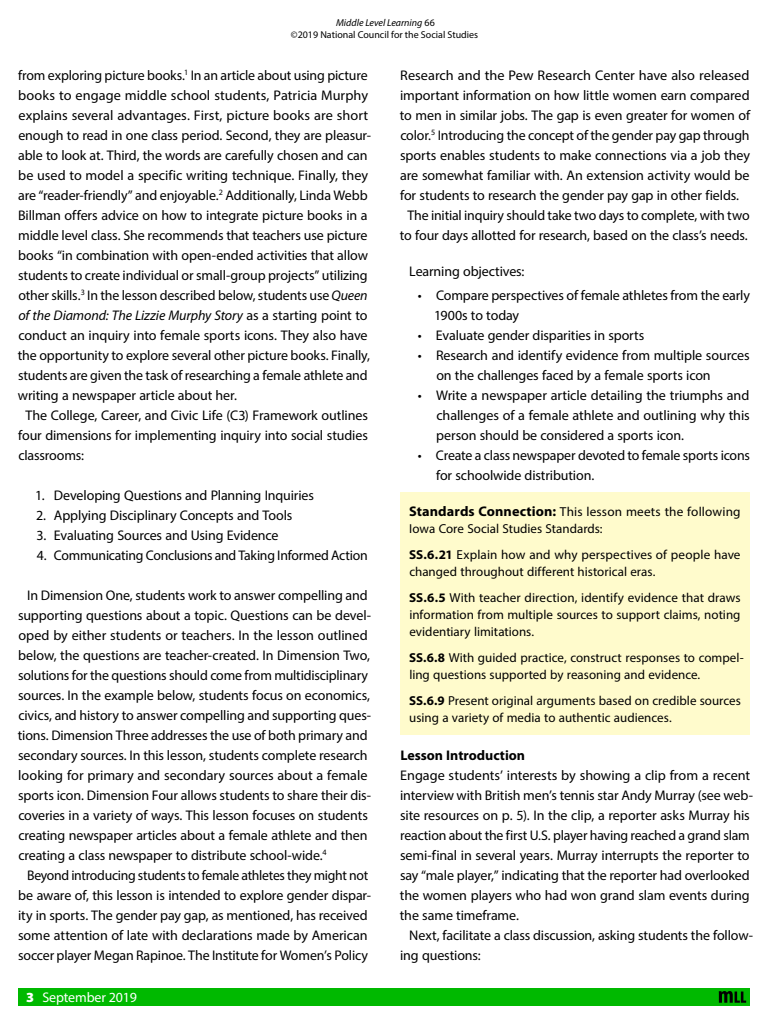
<style>
.page{position:relative;width:768px;height:1024px;background:#fff}
.page>*{position:absolute;margin:0;border:0;box-sizing:border-box;transform-origin:0 0}
.t1{font:14px/20px "Myriad Pro";letter-spacing:-.01em;color:#000}
.t2{font:italic 14px "Myriad Pro";letter-spacing:-.01em;color:#000}
.t3{font:700 14px "Myriad Pro";color:#000}
.t4{font:14px "Myriad Pro";letter-spacing:-.01em;color:#fff}
.t5{font:13px/17px "Myriad Pro";letter-spacing:.005em;color:#000}
.t6{font:10px/12px "Myriad Pro";color:#000;text-align:center}
.s1{font-style:italic}
.s2{font-style:normal}
.s3{font-weight:900}
.s4{font-weight:700;font-size:14px}
.s5{font-weight:700}
</style>
<div class="page">
<div style="left:630px;top:988px;width:120px;height:18px;background:#00b900"></div>
<div style="left:18px;top:988px;width:724px;height:18px;background:#00b900"></div>
<div style="left:717px;top:990px;width:30px;height:14px;background:#00a300"></div>
<svg style="left:719px;top:991px;width:27px;height:12px"></svg>
<div style="left:400px;top:493px;width:350px;height:242px;background:#fffbcc"></div>
<p class="t6" style="left:291px;top:16px;width:189px"><span class="s1">Middle Level Learning</span> 66<br>©2019 National Council for the Social Studies</p>
<p class="t1" style="left:18px;top:65px;width:351px">from exploring picture books.<sup>1</sup> In an article about using picture</p>
<p class="t1" style="left:18px;top:85px;width:351px">books to engage middle school students, Patricia Murphy</p>
<p class="t1" style="left:18px;top:105px;width:351px">explains several advantages. First, picture books are short</p>
<p class="t1" style="left:18px;top:125px;width:354px">enough to read in one class period. Second, they are pleasur-</p>
<p class="t1" style="left:18px;top:145px;width:351px">able to look at. Third, the words are carefully chosen and can</p>
<p class="t1" style="left:18px;top:165px;width:351px">be used to model a specific writing technique. Finally, they</p>
<p class="t1" style="left:18px;top:185px;width:351px">are “reader-friendly” and enjoyable.<sup>2</sup> Additionally, Linda Webb</p>
<p class="t1" style="left:18px;top:205px;width:351px">Billman offers advice on how to integrate picture books in a</p>
<p class="t1" style="left:18px;top:225px;width:351px">middle level class. She recommends that teachers use picture</p>
<p class="t1" style="left:18px;top:245px;width:351px">books “in combination with open-ended activities that allow</p>
<p class="t1" style="left:18px;top:265px;width:351px">students to create individual or small-group projects” utilizing</p>
<p class="t1" style="left:18px;top:285px;width:351px">other skills.<sup>3</sup> In the lesson described below, students use <span class="s1">Queen</span></p>
<p class="t2" style="left:18px;top:308px;width:351px">of the Diamond: The Lizzie Murphy Story <span class="s2">as a starting point to</span></p>
<p class="t1" style="left:18px;top:325px;width:351px">conduct an inquiry into female sports icons. They also have</p>
<p class="t1" style="left:18px;top:345px;width:354px">the opportunity to explore several other picture books. Finally,</p>
<p class="t1" style="left:18px;top:365px;width:351px">students are given the task of researching a female athlete and</p>
<p class="t1" style="left:18px;top:385px;width:221px">writing a newspaper article about her.</p>
<p class="t1" style="left:25px;top:405px;width:344px">The College, Career, and Civic Life (C3) Framework outlines</p>
<p class="t1" style="left:18px;top:425px;width:351px">four dimensions for implementing inquiry into social studies</p>
<p class="t1" style="left:18px;top:445px;width:67px">classrooms:</p>
<p class="t1" style="left:35px;top:485px;width:280px">1. Developing Questions and Planning Inquiries</p>
<p class="t1" style="left:36px;top:505px;width:258px">2. Applying Disciplinary Concepts and Tools</p>
<p class="t1" style="left:37px;top:525px;width:244px">3. Evaluating Sources and Using Evidence</p>
<p class="t1" style="left:37px;top:545px;width:333px">4. Communicating Conclusions and Taking Informed Action</p>
<p class="t1" style="left:18px;top:585px;width:355px;text-indent:9px">In Dimension One, students work to answer compelling and supporting questions about a topic. Questions can be devel&shy;oped by either students or teachers. In the lesson outlined below, the questions are teacher-created. In Dimension Two, solutions for the questions should come from multidisciplinary sources. In the example below, students focus on economics, civics, and history to answer compelling and supporting ques&shy;tions. Dimension Three addresses the use of both primary and secondary sources. In this lesson, students complete research looking for primary and secondary sources about a female sports icon. Dimension Four allows students to share their dis&shy;coveries in a variety of ways. This lesson focuses on students creating newspaper articles about a female athlete and then creating a class newspaper to distribute school-wide.<sup>4</sup></p>
<p class="t1" style="left:18px;top:865px;width:354px;text-align:center">Beyond introducing students to female athletes they might not be aware of, this lesson is intended to explore gender dispar&shy;ity in sports. The gender pay gap, as mentioned, has received some attention of late with declarations made by American soccer player Megan Rapinoe. The Institute for Women’s Policy</p>
<p class="t4" style="left:26px;top:989px;width:113px"><span class="s3">3</span> September 2019</p>
<p class="t1" style="left:400px;top:65px;width:351px">Research and the Pew Research Center have also released</p>
<p class="t1" style="left:400px;top:85px;width:351px">important information on how little women earn compared</p>
<p class="t1" style="left:400px;top:105px;width:352px">to men in similar jobs. The gap is even greater for women of</p>
<p class="t1" style="left:400px;top:125px;width:351px">color.<sup>5</sup> Introducing the concept of the gender pay gap through</p>
<p class="t1" style="left:400px;top:145px;width:352px">sports enables students to make connections via a job they</p>
<p class="t1" style="left:400px;top:165px;width:351px">are somewhat familiar with. An extension activity would be</p>
<p class="t1" style="left:400px;top:185px;width:341px">for students to research the gender pay gap in other fields.</p>
<p class="t1" style="left:407px;top:205px;width:344px">The initial inquiry should take two days to complete, with two</p>
<p class="t1" style="left:400px;top:225px;width:350px">to four days allotted for research, based on the class’s needs.</p>
<p class="t1" style="left:409px;top:262px;width:117px">Learning objectives:</p>
<p class="t1" style="left:434px;top:285px;width:317px;text-indent:-16px">• Compare perspectives of female athletes from the early<br>1900s to today</p>
<p class="t1" style="left:418px;top:325px;width:228px">• Evaluate gender disparities in sports</p>
<p class="t1" style="left:436px;top:345px;width:315px;text-indent:-18px">• Research and identify evidence from multiple sources on the challenges faced by a female sports icon</p>
<p class="t1" style="left:436px;top:385px;width:315px;text-align:justify;text-indent:-18px">• Write a newspaper article detailing the triumphs and challenges of a female athlete and outlining why this person should be considered a sports icon.</p>
<p class="t1" style="left:436px;top:445px;width:315px;text-indent:-18px">• Create a class newspaper devoted to female sports icons for schoolwide distribution.</p>
<p class="t5" style="left:409px;top:503px;width:333px"><span class="s4">Standards Connection:</span> This lesson meets the following<br>Iowa Core Social Studies Standards:</p>
<p class="t5" style="left:409px;top:546px;width:333px"><span class="s5">SS.6.21</span> Explain how and why perspectives of people have changed throughout different historical eras.</p>
<p class="t5" style="left:409px;top:589px;width:333px;text-align:justify"><span class="s5">SS.6.5</span> With teacher direction, identify evidence that draws information from multiple sources to support claims, noting evidentiary limitations.</p>
<p class="t5" style="left:409px;top:649px;width:336px"><span class="s5">SS.6.8</span> With guided practice, construct responses to compel&shy;ling questions supported by reasoning and evidence.</p>
<p class="t5" style="left:409px;top:692px;width:333px"><span class="s5">SS.6.9</span> Present original arguments based on credible sources using a variety of media to authentic audiences.</p>
<p class="t3" style="left:400px;top:747px;width:126px">Lesson Introduction</p>
<p class="t1" style="left:400px;top:765px;width:355px">Engage students’ interests by showing a clip from a recent interview with British men’s tennis star Andy Murray (see web&shy;site resources on p. 5). In the clip, a reporter asks Murray his reaction about the first U.S. player having reached a grand slam semi-final in several years. Murray interrupts the reporter to say “male player,” indicating that the reporter had overlooked the women players who had won grand slam events during the same timeframe.</p>
<p class="t1" style="left:400px;top:925px;width:354px;text-indent:9px">Next, facilitate a class discussion, asking students the follow&shy;ing questions:</p>
</div>
